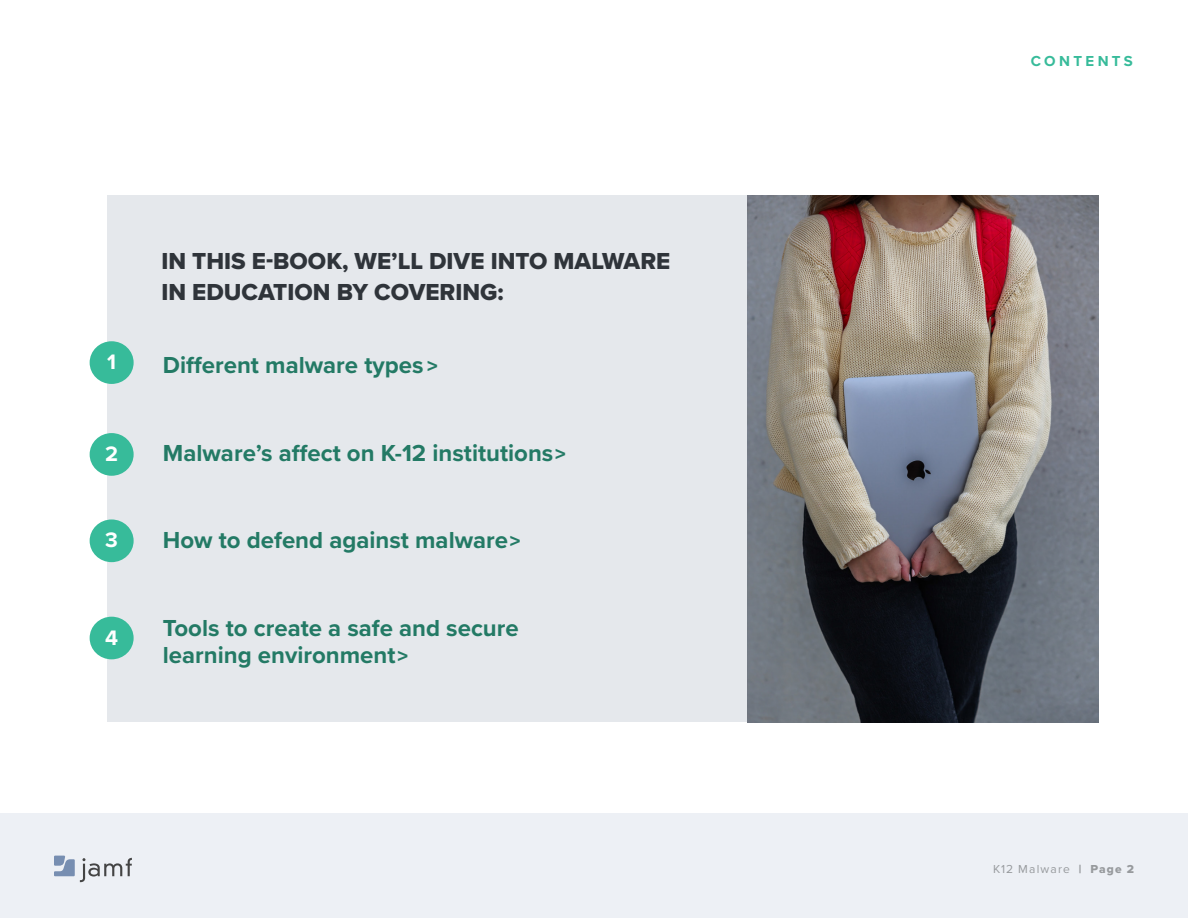
<style>
.page{position:relative;width:1188px;height:918px;background:#fff}
.page>*{position:absolute;margin:0;border:0;box-sizing:border-box;transform-origin:0 0}
.List_Paragraph{font:700 24px/27px "Proxima Nova";color:#237a65}
.List_Paragraph-2{font:24px/31.5px "Proxima Nova Extrabld";color:#2f343a}
.t1{font:700 21.75px "Proxima Nova";color:#fff}
.t2{font:700 15px "Proxima Nova";letter-spacing:.215em;color:#37bb9a}
.t3{font:12px "Proxima Nova";letter-spacing:.095em;color:#979a9d}
.s1{font-family:"Proxima Nova Extrabld";font-weight:400;font-size:21px}
.s2{font-family:"Proxima Nova Extrabld"}
</style>
<div class="page">
<div style="left:0;top:813px;width:1188px;height:105px;background:#edf0f5"></div>
<svg style="left:54px;top:856px;width:78px;height:26px"></svg>
<div style="left:107px;top:196px;width:991px;height:526px;background:#e5e8ec"></div>
<div style="left:90px;top:341px;width:44px;height:43px;background:#37bb9a;border-radius:50%"></div>
<div style="left:90px;top:433px;width:44px;height:43px;background:#37bb9a;border-radius:50%"></div>
<div style="left:90px;top:519px;width:44px;height:43px;background:#37bb9a;border-radius:50%"></div>
<div style="left:90px;top:617px;width:44px;height:42px;background:#37bb9a;border-radius:50%"></div>
<img style="left:747px;top:195px;width:351px;height:527px">
<p class="t2" style="left:1031px;top:49px;width:104px">CONTENTS</p>
<p class="List_Paragraph-2" style="left:161px;top:245px;width:510px">IN THIS E-BOOK, WE’LL DIVE INTO MALWARE<br>IN EDUCATION BY COVERING:</p>
<p class="t1" style="left:107px;top:346px;width:10px">1</p>
<p class="List_Paragraph" style="left:163px;top:351px;width:277px">Different malware types <span class="s1">&gt;</span></p>
<p class="t1" style="left:105px;top:438px;width:15px">2</p>
<p class="List_Paragraph" style="left:163px;top:439px;width:404px">Malware’s affect on K-12 institutions<span class="s1">&gt;</span></p>
<p class="t1" style="left:105px;top:524px;width:14px">3</p>
<p class="List_Paragraph" style="left:163px;top:526px;width:359px">How to defend against malware<span class="s1">&gt;</span></p>
<p class="t1" style="left:105px;top:621px;width:14px">4</p>
<p class="List_Paragraph" style="left:163px;top:614px;width:357px">Tools to create a safe and secure learning environment<span class="s1">&gt;</span></p>
<p class="t3" style="left:993px;top:860px;width:142px">K12 Malware <span class="s2">| Page 2</span></p>
</div>
